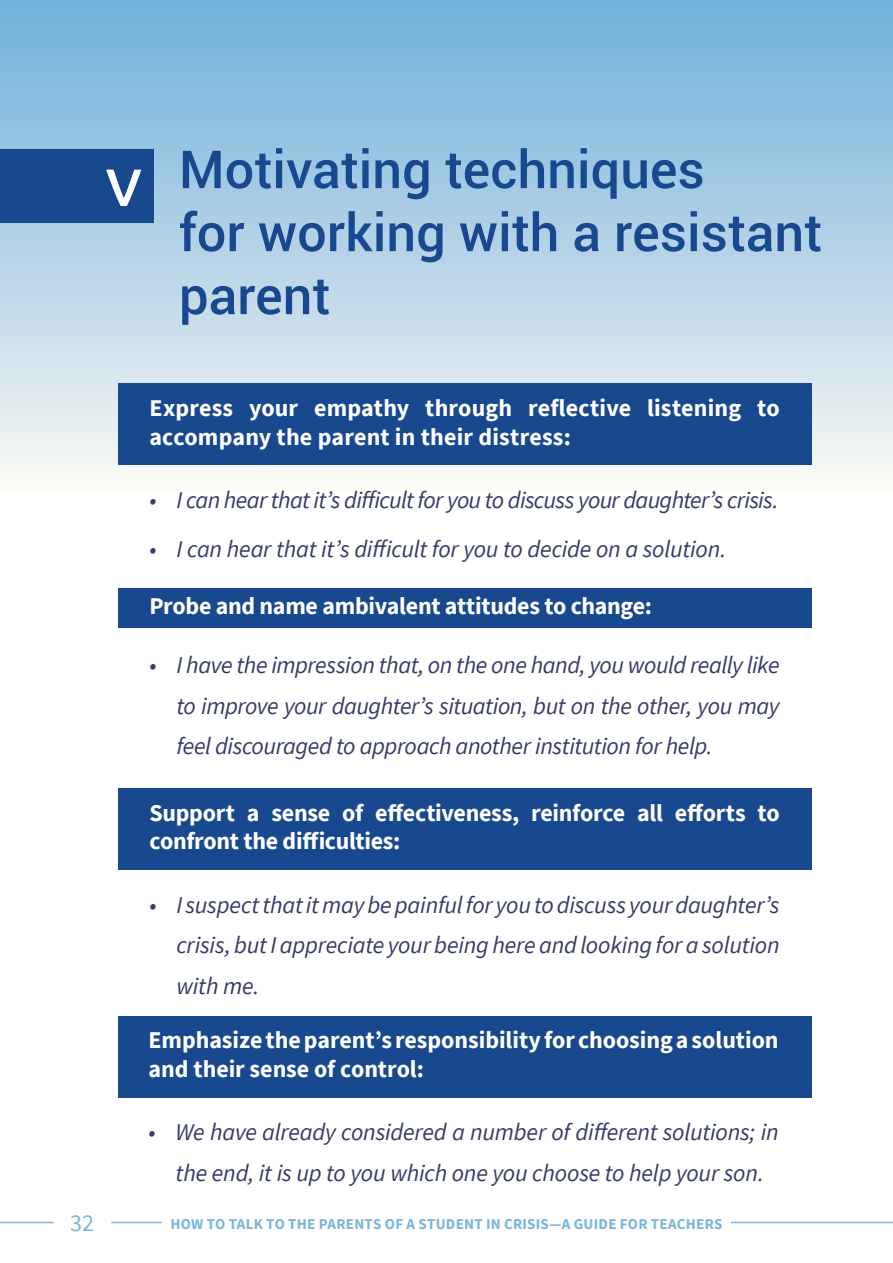
<style>
.page{position:relative;width:893px;height:1263px;background:#fff}
.page>*{position:absolute;margin:0;border:0;box-sizing:border-box;transform-origin:0 0}
._50pt_ROZDZIAŁY{font:500 52.5px/63px "Roboto";color:#18488e}
._50pt_ROZDZIAŁY_numeracja{font:500 52.5px "Ubuntu";color:#fff}
.t1{font:italic 24px/40.5px "Source Sans Pro";letter-spacing:-.01em;color:#363a6a;text-align:justify}
._16pt_Size_Align_Left{font:700 24px/28.8px "Source Sans Pro";letter-spacing:-.005em;color:#fff}
.t2{font:italic 24px "Source Sans Pro";letter-spacing:-.03em;color:#363a6a}
.t3{font:24px "Source Sans Pro";color:#7ab5de}
.t4{font:700 15px "Source Sans Pro";letter-spacing:.015em;color:#7ab5de}
</style>
<div class="page">
<hr style="left:111px;top:1222px;width:51px;height:1px;background:#7ab5de">
<hr style="left:0;top:1222px;width:54px;height:1px;background:#7ab5de">
<hr style="left:731px;top:1222px;width:162px;height:1px;background:#7ab5de">
<div style="left:0;top:0;width:893px;height:490px;background:linear-gradient(to bottom,#6fafdb,#f8f7f4)"></div>
<div style="left:0;top:149px;width:153px;height:73px;background:#18488e"></div>
<div style="left:119px;top:384px;width:693px;height:81px;background:#18488e"></div>
<div style="left:119px;top:588px;width:693px;height:39px;background:#18488e"></div>
<div style="left:119px;top:788px;width:693px;height:81px;background:#18488e"></div>
<div style="left:118px;top:1016px;width:693px;height:81px;background:#18488e"></div>
<p class="_50pt_ROZDZIAŁY_numeracja" style="left:106px;top:154px;width:37px">V</p>
<p class="_50pt_ROZDZIAŁY" style="left:179px;top:136px;width:645px">Motivating techniques<br>for working with a resistant parent</p>
<p class="_16pt_Size_Align_Left" style="left:149px;top:393px;width:632px">Express your empathy through reflective listening to accompany the parent in their distress:</p>
<p class="t2" style="left:149px;top:485px;width:631px">• I can hear that it’s difficult for you to discuss your daughter’s crisis.</p>
<p class="t1" style="left:149px;top:529px;width:578px">• I can hear that it’s difficult for you to decide on a solution.</p>
<p class="_16pt_Size_Align_Left" style="left:149px;top:591px;width:504px">Probe and name ambivalent attitudes to change:</p>
<p class="t1" style="left:176px;top:645px;width:605px;text-indent:-27px">• I have the impression that, on the one hand, you would really like to improve your daughter’s situation, but on the other, you may feel discouraged to approach another institution for help.</p>
<p class="_16pt_Size_Align_Left" style="left:149px;top:798px;width:632px">Support a sense of effectiveness, reinforce all efforts to confront the difficulties:</p>
<p class="t1" style="left:176px;top:884px;width:605px;text-indent:-27px">• I suspect that it may be painful for you to discuss your daughter’s crisis, but I appreciate your being here and looking for a solution with me.</p>
<p class="_16pt_Size_Align_Left" style="left:149px;top:1025px;width:632px">Emphasize the parent’s responsibility for choosing a solution and their sense of control:</p>
<p class="t1" style="left:149px;top:1112px;width:632px;text-align:center">• We have already considered a number of different solutions; in the end, it is up to you which one you choose to help your son.</p>
<p class="t3" style="left:70px;top:1207px;width:25px">32</p>
<p class="t4" style="left:170px;top:1214px;width:554px">HOW TO TALK TO THE PARENTS OF A STUDENT IN CRISIS—A GUIDE FOR TEACHERS</p>
</div>
